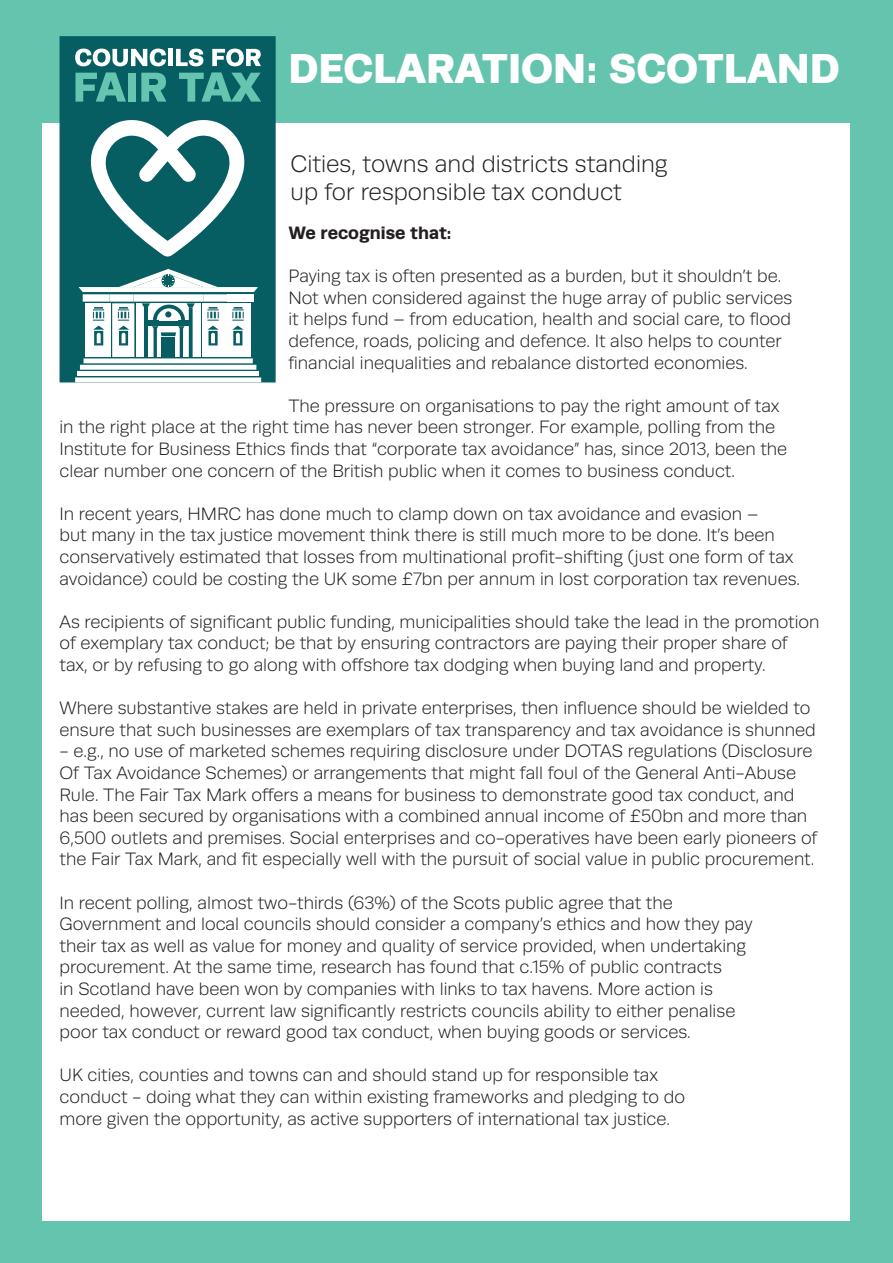
<style>
.page{position:relative;width:893px;height:1263px;background:#64c4ae}
.page>*{position:absolute;margin:0;border:0;box-sizing:border-box;transform-origin:0 0}
.t1{font:900 42px "Runda";color:#fff}
.t2{font:300 24px/28.8px "Runda";color:#231f20}
.t3{font:300 18px/21.6px "Runda";color:#231f20}
.t4{font:700 18px "Runda";color:#231f20}
</style>
<div class="page">
<div style="left:43px;top:123px;width:807px;height:1097px;background:#fff"></div>
<div style="left:60px;top:36px;width:216px;height:346px;background:#065e63"></div>
<div style="left:75px;top:377px;width:186px;height:5px;background:#fff"></div>
<div style="left:77px;top:371px;width:182px;height:5px;background:#fff"></div>
<div style="left:80px;top:365px;width:176px;height:5px;background:#fff"></div>
<div style="left:84px;top:358px;width:169px;height:5px;background:#fff"></div>
<svg style="left:79px;top:269px;width:179px;height:88px"></svg>
<svg style="left:90px;top:119px;width:155px;height:137px"></svg>
<svg style="left:75px;top:49px;width:91px;height:17px;background:#92b8ba"></svg>
<div style="left:168px;top:49px;width:5px;height:17px;background:#fff"></div>
<svg style="left:176px;top:49px;width:27px;height:17px"></svg>
<svg style="left:212px;top:49px;width:49px;height:17px"></svg>
<svg style="left:75px;top:72px;width:51px;height:30px"></svg>
<div style="left:128px;top:73px;width:8px;height:29px;background:#65c5ae"></div>
<svg style="left:141px;top:73px;width:25px;height:29px"></svg>
<svg style="left:179px;top:72px;width:82px;height:30px"></svg>
<p class="t1" style="left:288px;top:43px;width:553px">DECLARATION: SCOTLAND</p>
<p class="t2" style="left:291px;top:149px;width:379px">Cities, towns and districts standing up for responsible tax conduct</p>
<p class="t4" style="left:288px;top:222px;width:165px">We recognise that:</p>
<p class="t3" style="left:288px;top:265px;width:505px">Paying tax is often presented as a burden, but it shouldn’t be.<br>Not when considered against the huge array of public services it helps fund – from education, health and social care, to flood defence, roads, policing and defence. It also helps to counter financial inequalities and rebalance distorted economies.</p>
<p class="t3" style="left:60px;top:395px;width:729px;text-indent:229px">The pressure on organisations to pay the right amount of tax in the right place at the right time has never been stronger. For example, polling from the Institute for Business Ethics finds that “corporate tax avoidance” has, since 2013, been the clear number one concern of the British public when it comes to business conduct.</p>
<p class="t3" style="left:60px;top:503px;width:742px">In recent years, HMRC has done much to clamp down on tax avoidance and evasion –<br>but many in the tax justice movement think there is still much more to be done. It’s been conservatively estimated that losses from multinational profit-shifting (just one form of tax avoidance) could be costing the UK some £7bn per annum in lost corporation tax revenues.</p>
<p class="t3" style="left:60px;top:611px;width:762px">As recipients of significant public funding, municipalities should take the lead in the promotion of exemplary tax conduct; be that by ensuring contractors are paying their proper share of tax, or by refusing to go along with offshore tax dodging when buying land and property.</p>
<p class="t3" style="left:60px;top:697px;width:758px">Where substantive stakes are held in private enterprises, then influence should be wielded to ensure that such businesses are exemplars of tax transparency and tax avoidance is shunned</p>
<p class="t3" style="left:60px;top:741px;width:759px">- e.g., no use of marketed schemes requiring disclosure under DOTAS regulations (Disclosure Of Tax Avoidance Schemes) or arrangements that might fall foul of the General Anti-Abuse Rule. The Fair Tax Mark offers a means for business to demonstrate good tax conduct, and has been secured by organisations with a combined annual income of £50bn and more than 6,500 outlets and premises. Social enterprises and co-operatives have been early pioneers of the Fair Tax Mark, and fit especially well with the pursuit of social value in public procurement.</p>
<p class="t3" style="left:60px;top:892px;width:694px">In recent polling, almost two-thirds (63%) of the Scots public agree that the Government and local councils should consider a company’s ethics and how they pay their tax as well as value for money and quality of service provided, when undertaking procurement. At the same time, research has found that c.15% of public contracts<br>in Scotland have been won by companies with links to tax havens. More action is needed, however, current law significantly restricts councils ability to either penalise poor tax conduct or reward good tax conduct, when buying goods or services.</p>
<p class="t3" style="left:60px;top:1065px;width:627px">UK cities, counties and towns can and should stand up for responsible tax conduct - doing what they can within existing frameworks and pledging to do more given the opportunity, as active supporters of international tax justice.</p>
</div>
